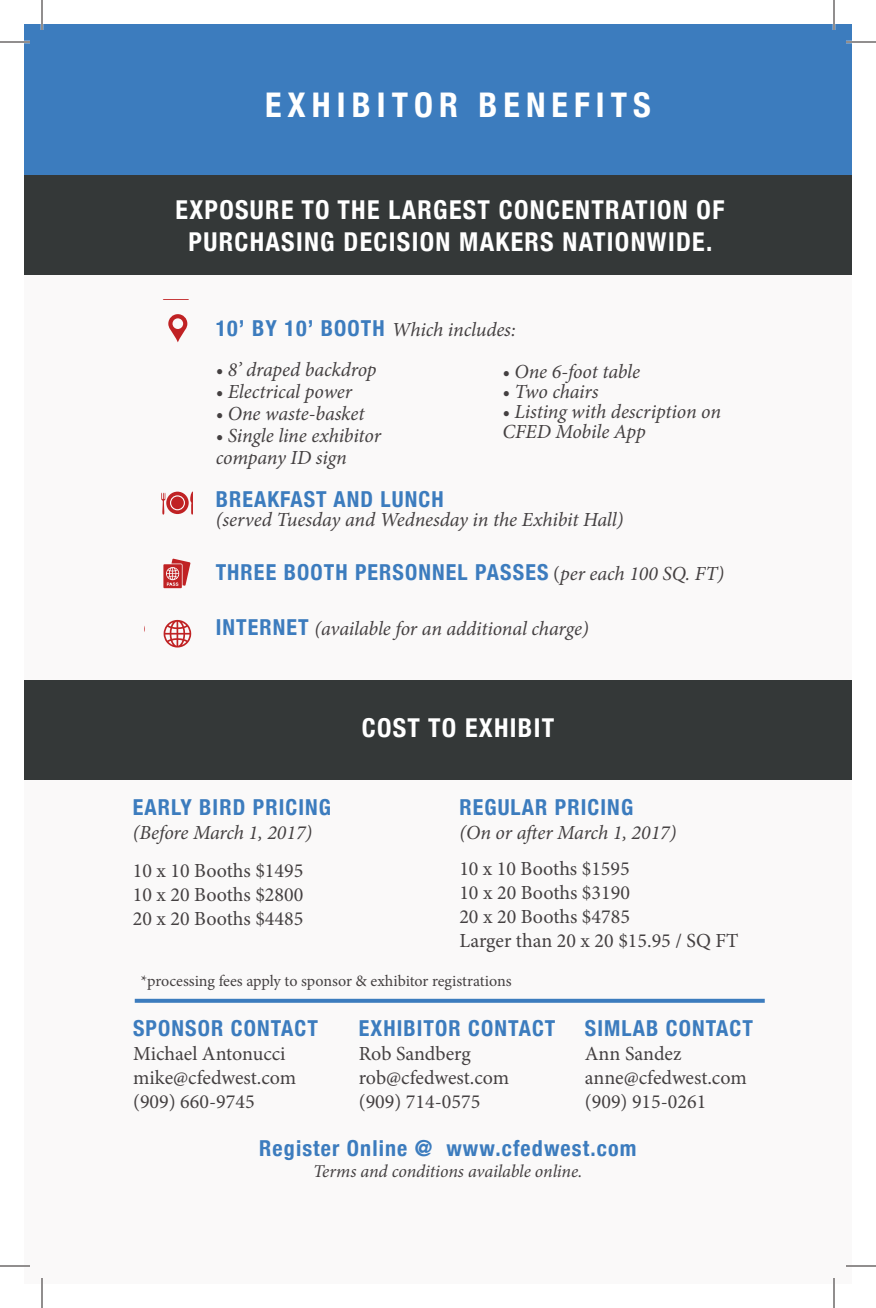
<style>
.page{position:relative;width:876px;height:1308px;background:#fff}
.page>*{position:absolute;margin:0;border:0;box-sizing:border-box;transform-origin:0 0}
.t1{font:700 condensed 34px "Helvetica Neue";letter-spacing:.18em;color:#fff}
.t2{font:700 condensed 26px/31.2px "Helvetica Neue";letter-spacing:.05em;color:#fff;text-align:center}
.t3{font:700 condensed 22px "Helvetica Neue";letter-spacing:.05em;color:#3c7cbe}
.t4{font:italic 20px/22px "Minion Pro";letter-spacing:-.01em;color:#444041}
.t5{font:20px/24px "Minion Pro";color:#444041}
.t6{font:italic 18px "Minion Pro";letter-spacing:-.01em;color:#444041}
.t7{font:16px "Minion Pro";letter-spacing:-.005em;color:#444041}
.s1{font-family:"Helvetica Neue";font-weight:700;font-style:normal;font-stretch:condensed;font-size:22px;color:#3c7cbe}
.s2{font-family:"Minion Pro";font-weight:400;font-stretch:normal;font-size:20px;color:#444041}
.s3{font-family:"Minion Pro";font-weight:400;font-style:italic;font-stretch:normal;font-size:20px;color:#444041}
</style>
<div class="page">
<div style="left:24px;top:42px;width:828px;height:1242px;background:#faf9f9"></div>
<div style="left:24px;top:24px;width:828px;height:151px;background:#3c7cbe"></div>
<div style="left:24px;top:681px;width:828px;height:99px;background:#343838"></div>
<svg style="left:135px;top:999px;width:630px;height:4px;background:#4582c0"></svg>
<div style="left:24px;top:175px;width:828px;height:99px;background:#343838"></div>
<svg style="left:161px;top:492px;width:32px;height:23px"></svg>
<svg style="left:168px;top:314px;width:19px;height:28px"></svg>
<svg style="left:163px;top:559px;width:28px;height:29px"></svg>
<svg style="left:164px;top:620px;width:27px;height:28px"></svg>
<hr style="left:0;top:41px;width:30px;height:2px;background:#fff">
<hr style="left:846px;top:41px;width:30px;height:2px;background:#fff">
<hr style="left:0;top:1265px;width:30px;height:2px;background:#fff">
<hr style="left:846px;top:1265px;width:30px;height:2px;background:#fff">
<hr style="left:41px;top:0;width:2px;height:30px;background:#fff">
<hr style="left:41px;top:1278px;width:2px;height:30px;background:#fff">
<hr style="left:833px;top:0;width:2px;height:30px;background:#fff">
<hr style="left:833px;top:1278px;width:2px;height:30px;background:#fff">
<hr style="left:0;top:42px;width:30px;height:1px;background:#241f1f">
<hr style="left:846px;top:42px;width:30px;height:1px;background:#241f1f">
<hr style="left:0;top:1266px;width:30px;height:1px;background:#241f1f">
<hr style="left:846px;top:1266px;width:30px;height:1px;background:#241f1f">
<hr style="left:42px;top:0;width:1px;height:30px;background:#241f1f">
<hr style="left:42px;top:1278px;width:1px;height:30px;background:#241f1f">
<hr style="left:834px;top:0;width:1px;height:30px;background:#241f1f">
<hr style="left:834px;top:1278px;width:1px;height:30px;background:#241f1f">
<h1 class="t1" style="left:265px;top:76px;width:387px">EXHIBITOR BENEFITS</h1>
<h2 class="t2" style="left:176px;top:193px;width:550px">EXPOSURE TO THE LARGEST CONCENTRATION OF<br>PURCHASING DECISION MAKERS NATIONWIDE.</h2>
<p class="t4" style="left:216px;top:319px;width:302px"><span class="s1">10’ BY 10’ BOOTH</span> Which includes:</p>
<p class="t4" style="left:216px;top:359px;width:162px">• 8’ draped backdrop</p>
<p class="t4" style="left:216px;top:381px;width:138px">• Electrical power</p>
<p class="t4" style="left:216px;top:403px;width:150px">• One waste-basket</p>
<p class="t4" style="left:216px;top:425px;width:167px">• Single line exhibitor company ID sign</p>
<p class="t3" style="left:216px;top:481px;width:230px">BREAKFAST AND LUNCH</p>
<p class="t4" style="left:216px;top:509px;width:409px">(served Tuesday and Wednesday in the Exhibit Hall)</p>
<p class="t3" style="left:216px;top:554px;width:510px">THREE BOOTH PERSONNEL PASSES <span class="s2">(</span><span class="s3">per each 100 SQ. FT)</span></p>
<p class="t4" style="left:216px;top:617px;width:375px"><span class="s1">INTERNET</span> (available for an additional charge)</p>
<p class="t4" style="left:502px;top:360px;width:139px">• One 6-foot table</p>
<p class="t4" style="left:502px;top:380px;width:98px">• Two chairs</p>
<p class="t4" style="left:502px;top:401px;width:220px;line-height:20px">• Listing with description on<br>CFED Mobile App</p>
<p class="t3" style="left:133px;top:788px;width:200px">EARLY BIRD PRICING</p>
<p class="t4" style="left:133px;top:821px;width:181px">(Before March 1, 2017)</p>
<p class="t5" style="left:133px;top:858px;width:172px;text-align:justify">10 x 10 Booths $1495<br>10 x 20 Booths $2800<br>20 x 20 Booths $4485</p>
<h2 class="t2" style="left:362px;top:710px;width:194px">COST TO EXHIBIT</h2>
<p class="t3" style="left:459px;top:788px;width:175px">REGULAR PRICING</p>
<p class="t4" style="left:459px;top:821px;width:219px">(On or after March 1, 2017)</p>
<p class="t5" style="left:459px;top:856px;width:281px">10 x 10 Booths $1595<br>10 x 20 Booths $3190<br>20 x 20 Booths $4785<br>Larger than 20 x 20 $15.95 / SQ FT</p>
<p class="t7" style="left:141px;top:970px;width:372px">*processing fees apply to sponsor &amp; exhibitor registrations</p>
<p class="t3" style="left:133px;top:1010px;width:186px">SPONSOR CONTACT</p>
<p class="t5" style="left:133px;top:1042px;width:165px">Michael Antonucci mike@cfedwest.com (909) 660-9745</p>
<p class="t3" style="left:359px;top:1010px;width:198px">EXHIBITOR CONTACT</p>
<p class="t5" style="left:359px;top:1042px;width:152px">Rob Sandberg rob@cfedwest.com (909) 714-0575</p>
<p class="t3" style="left:259px;top:1130px;width:379px">Register Online @ www.cfedwest.com</p>
<p class="t6" style="left:313px;top:1159px;width:271px">Terms and conditions available online.</p>
<p class="t3" style="left:585px;top:1010px;width:170px">SIMLAB CONTACT</p>
<p class="t5" style="left:585px;top:1042px;width:163px">Ann Sandez anne@cfedwest.com (909) 915-0261</p>
</div>
